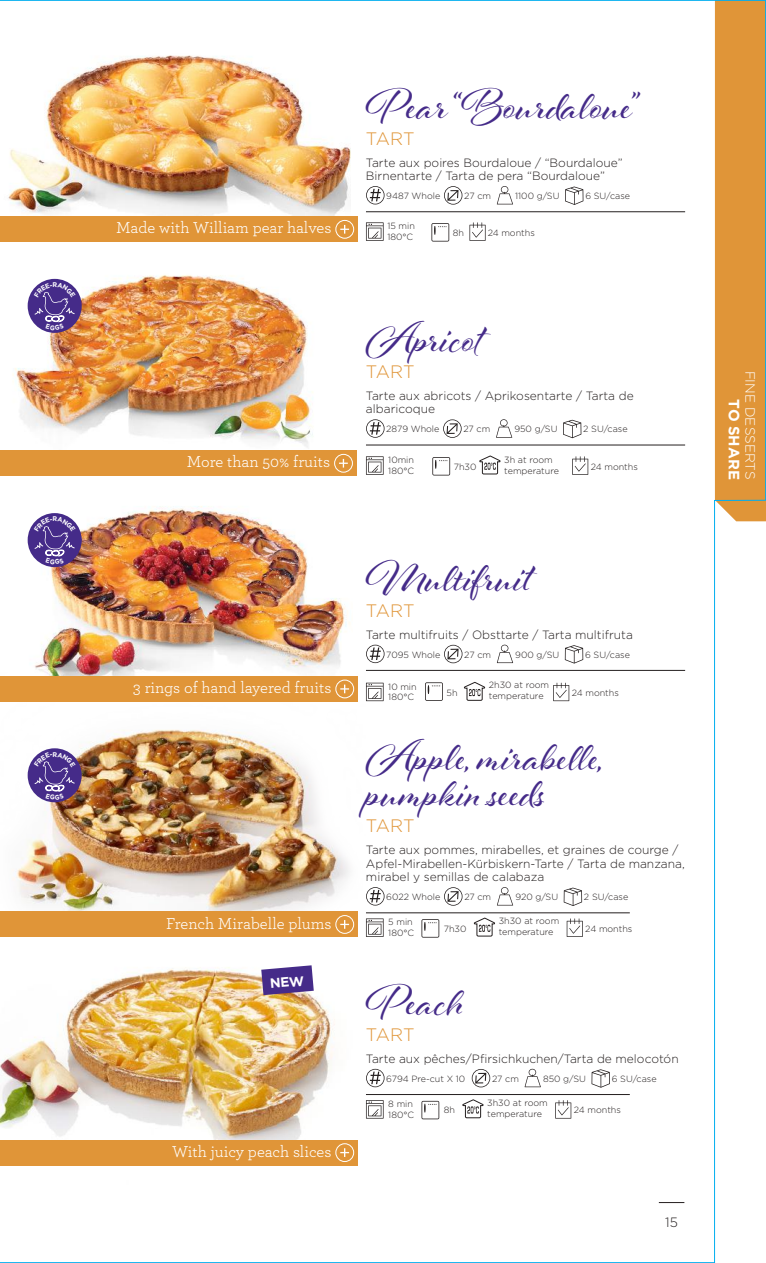
<style>
.page{position:relative;width:766px;height:1263px;background:#fff}
.page>*{position:absolute;margin:0;border:0;box-sizing:border-box;transform-origin:0 0}
.t1{font:46.5px/36px "Al Fresco";letter-spacing:.01em;color:#452b89}
.t2{font:300 18px "Gotham";letter-spacing:-.005em;color:#e09538}
.t3{font:16.5px "Archer";color:#fff}
.t4{font:700 15px "Gotham";color:#fff}
.t5{font:300 13.5px "Gotham";color:#fff}
.t6{font:300 13.5px "Gotham";color:#241f1f}
.t7{font:300 12px/13.5px "Gotham";color:#241f1f}
.t8{font:300 9px/10.8px "Gotham";color:#241f1f}
</style>
<div class="page">
<img style="left:0;top:0;width:765px;height:1263px">
<svg style="left:34px;top:282px;width:42px;height:48px"></svg>
<svg style="left:34px;top:516px;width:42px;height:48px"></svg>
<svg style="left:34px;top:752px;width:42px;height:48px"></svg>
<svg style="left:261px;top:965px;width:53px;height:30px"></svg>
<h3 class="t3" style="left:116px;top:217px;width:217px">Made with William pear halves</h3>
<h3 class="t3" style="left:187px;top:451px;width:145px">More than 50% fruits</h3>
<h1 class="t1" style="left:366px;top:83px;width:277px">Pear“Bourdaloue”</h1>
<h2 class="t2" style="left:366px;top:127px;width:50px">TART</h2>
<h3 class="t7" style="left:366px;top:155px;width:258px">Tarte aux poires Bourdaloue / “Bourdaloue”<br>Birnentarte / Tarta de pera “Bourdaloue”</h3>
<p class="t8" style="left:386px;top:190px;width:55px">9487 Whole</p>
<p class="t8" style="left:464px;top:190px;width:28px">27 cm</p>
<p class="t8" style="left:515px;top:190px;width:46px">1100 g/SU</p>
<p class="t8" style="left:585px;top:190px;width:46px">6 SU/case</p>
<p class="t8" style="left:387px;top:220px;width:29px">15 min<br>180°C</p>
<p class="t8" style="left:453px;top:227px;width:13px">8h</p>
<p class="t8" style="left:487px;top:227px;width:49px">24 months</p>
<h1 class="t1" style="left:366px;top:317px;width:119px">Apricot</h1>
<h2 class="t2" style="left:366px;top:360px;width:50px">TART</h2>
<h3 class="t7" style="left:366px;top:388px;width:269px">Tarte aux abricots / Aprikosentarte / Tarta de albaricoque</h3>
<p class="t8" style="left:386px;top:423px;width:55px">2879 Whole</p>
<p class="t8" style="left:463px;top:423px;width:28px">27 cm</p>
<p class="t8" style="left:514px;top:423px;width:45px">950 g/SU</p>
<p class="t8" style="left:583px;top:423px;width:46px">2 SU/case</p>
<p class="t8" style="left:388px;top:454px;width:27px">10min<br>180°C</p>
<p class="t8" style="left:453px;top:461px;width:24px">7h30</p>
<p class="t8" style="left:504px;top:454px;width:56px">3h at room temperature</p>
<p class="t8" style="left:590px;top:461px;width:49px">24 months</p>
<h3 class="t3" style="left:133px;top:676px;width:200px">3 rings of hand layered fruits</h3>
<h3 class="t3" style="left:166px;top:912px;width:167px">French Mirabelle plums</h3>
<h3 class="t3" style="left:172px;top:1140px;width:161px">With juicy peach slices</h3>
<h1 class="t1" style="left:366px;top:556px;width:167px">Multifruit</h1>
<h2 class="t2" style="left:366px;top:599px;width:50px">TART</h2>
<h3 class="t7" style="left:366px;top:627px;width:268px">Tarte multifruits / Obsttarte / Tarta multifruta</h3>
<p class="t8" style="left:386px;top:649px;width:55px">7095 Whole</p>
<p class="t8" style="left:464px;top:649px;width:28px">27 cm</p>
<p class="t8" style="left:515px;top:649px;width:46px">900 g/SU</p>
<p class="t8" style="left:585px;top:649px;width:46px">6 SU/case</p>
<p class="t8" style="left:388px;top:681px;width:30px">10 min<br>180°C</p>
<p class="t8" style="left:446px;top:687px;width:12px">5h</p>
<p class="t8" style="left:488px;top:680px;width:62px">2h30 at room temperature</p>
<p class="t8" style="left:571px;top:687px;width:49px">24 months</p>
<h1 class="t1" style="left:366px;top:735px;width:237px">Apple, mirabelle, pumpkin seeds</h1>
<h2 class="t2" style="left:366px;top:814px;width:50px">TART</h2>
<h3 class="t7" style="left:366px;top:843px;width:320px">Tarte aux pommes, mirabelles, et graines de courge /<br>Apfel-Mirabellen-Kürbiskern-Tarte / Tarta de manzana, mirabel y semillas de calabaza</h3>
<p class="t8" style="left:386px;top:891px;width:55px">6022 Whole</p>
<p class="t8" style="left:464px;top:891px;width:28px">27 cm</p>
<p class="t8" style="left:515px;top:891px;width:44px">920 g/SU</p>
<p class="t8" style="left:584px;top:891px;width:46px">2 SU/case</p>
<p class="t8" style="left:388px;top:916px;width:27px">5 min<br>180°C</p>
<p class="t8" style="left:443px;top:923px;width:24px">7h30</p>
<p class="t8" style="left:498px;top:915px;width:62px">3h30 at room temperature</p>
<p class="t8" style="left:585px;top:923px;width:49px">24 months</p>
<h1 class="t1" style="left:366px;top:980px;width:99px">Peach</h1>
<h2 class="t2" style="left:366px;top:1023px;width:50px">TART</h2>
<h3 class="t7" style="left:366px;top:1051px;width:314px">Tarte aux pêches/Pfirsichkuchen/Tarta de melocotón</h3>
<p class="t8" style="left:386px;top:1073px;width:80px">6794 Pre-cut X 10</p>
<p class="t8" style="left:492px;top:1073px;width:28px">27 cm</p>
<p class="t8" style="left:543px;top:1073px;width:44px">850 g/SU</p>
<p class="t8" style="left:611px;top:1073px;width:46px">6 SU/case</p>
<p class="t8" style="left:388px;top:1098px;width:27px">8 min<br>180°C</p>
<p class="t8" style="left:443px;top:1104px;width:13px">8h</p>
<p class="t8" style="left:487px;top:1097px;width:62px">3h30 at room temperature</p>
<p class="t8" style="left:573px;top:1104px;width:49px">24 months</p>
<h3 class="t6" style="left:665px;top:1213px;width:14px">15</h3>
<h3 class="t5" style="left:758px;top:371px;width:110px;rotate:90deg">FINE DESSERTS</h3>
<h3 class="t4" style="left:742px;top:399px;width:82px;rotate:90deg">TO SHARE</h3>
</div>
